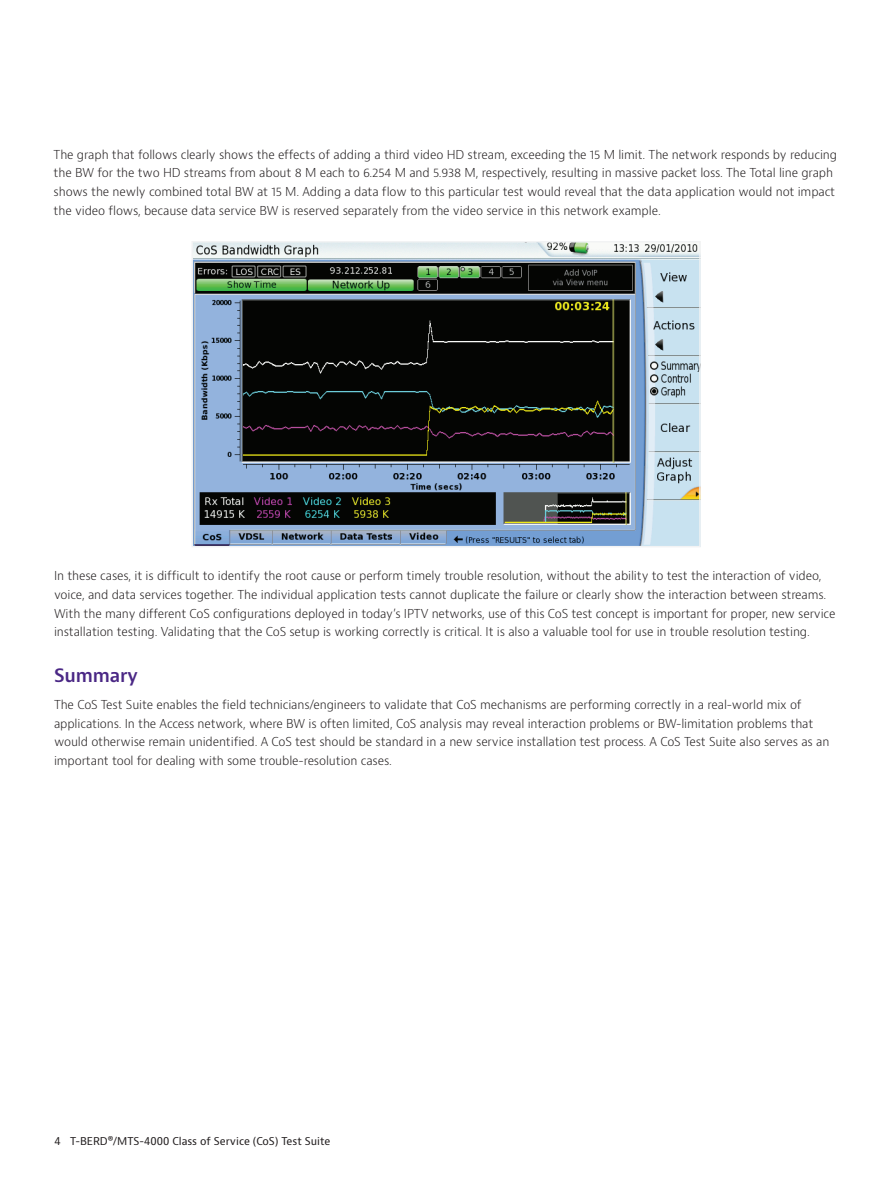
<style>
.page{position:relative;width:893px;height:1191px;background:#fff}
.page>*{position:absolute;margin:0;border:0;box-sizing:border-box;transform-origin:0 0}
.t1{font:600 18px "Bernino Sans";letter-spacing:-.01em;color:#4a2785}
.t2{font:300 12px/18.8px "Bernino Sans";letter-spacing:-.01em;color:#231f20}
.t3{font:10.5px "Bernino Sans";color:#231f20}
</style>
<div class="page">
<img style="left:194px;top:244px;width:504px;height:300px">
<div style="left:191px;top:241px;width:510px;height:306px;border:2px solid #f2f3f4"></div>
<p class="t2" style="left:54px;top:145px;width:785px">The graph that follows clearly shows the effects of adding a third video HD stream, exceeding the 15 M limit. The network responds by reducing the BW for the two HD streams from about 8 M each to 6.254 M and 5.938 M, respectively, resulting in massive packet loss. The Total line graph shows the newly combined total BW at 15 M. Adding a data flow to this particular test would reveal that the data application would not impact the video flows, because data service BW is reserved separately from the video service in this network example.</p>
<p class="t2" style="left:54px;top:566px;width:783px">In these cases, it is difficult to identify the root cause or perform timely trouble resolution, without the ability to test the interaction of video, voice, and data services together. The individual application tests cannot duplicate the failure or clearly show the interaction between streams.<br>With the many different CoS configurations deployed in today’s IPTV networks, use of this CoS test concept is important for proper, new service installation testing. Validating that the CoS setup is working correctly is critical. It is also a valuable tool for use in trouble resolution testing.</p>
<h1 class="t1" style="left:54px;top:663px;width:86px">Summary</h1>
<p class="t2" style="left:54px;top:695px;width:777px">The CoS Test Suite enables the field technicians/engineers to validate that CoS mechanisms are performing correctly in a real-world mix of applications. In the Access network, where BW is often limited, CoS analysis may reveal interaction problems or BW-limitation problems that would otherwise remain unidentified. A CoS test should be standard in a new service installation test process. A CoS Test Suite also serves as an important tool for dealing with some trouble-resolution cases.</p>
<p class="t3" style="left:55px;top:1134px;width:277px">4 T-BERD®/MTS-4000 Class of Service (CoS) Test Suite</p>
</div>
